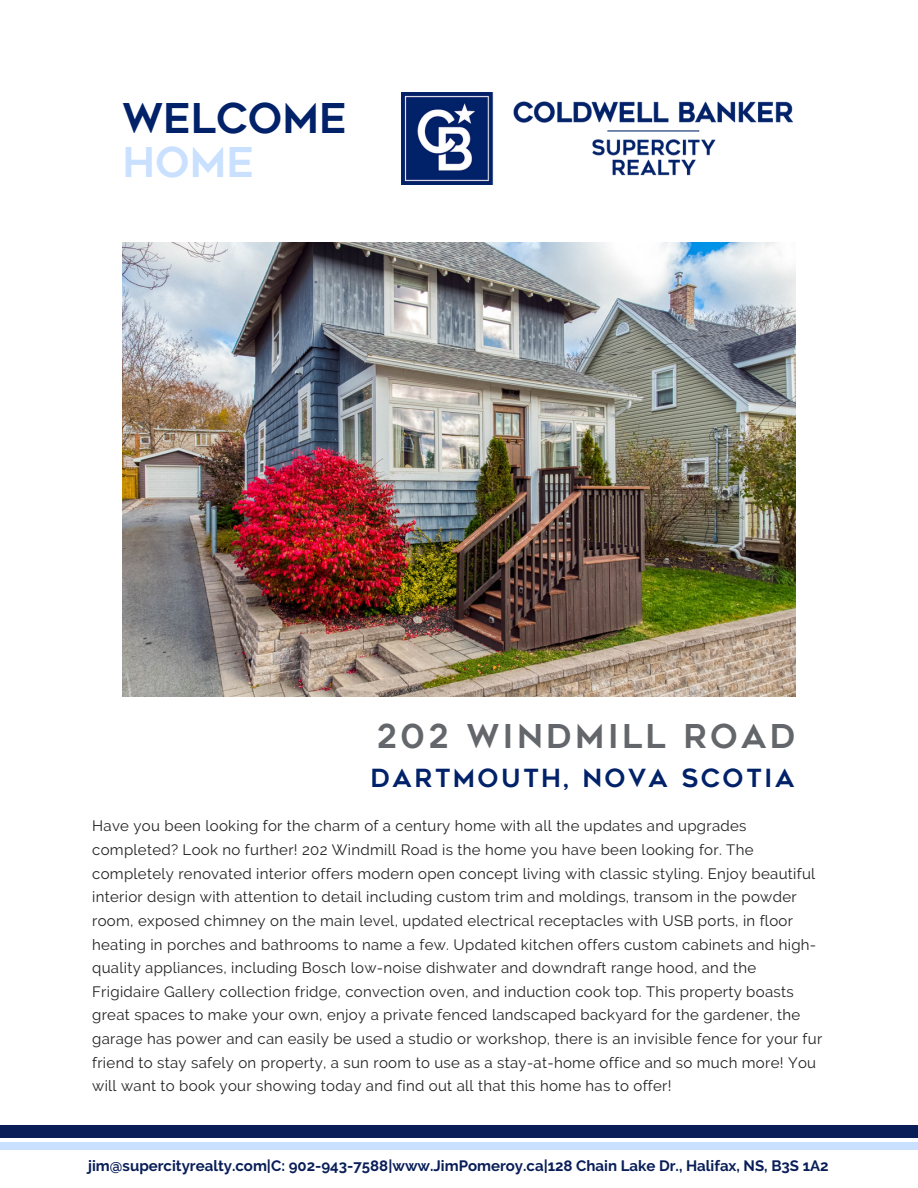
<style>
.page{position:relative;width:918px;height:1188px;background:#fff}
.page>*{position:absolute;margin:0;border:0;box-sizing:border-box;transform-origin:0 0}
.t1{font:40.8px "Geometos";color:#012169}
.t2{font:40.8px "Geometos";color:#c9e0ff}
.t3{font:32.7px "Geometos";letter-spacing:.1em;color:#63666a}
.t4{font:24.9px "Geometos";letter-spacing:.1em;color:#012169}
.t5{font:15px/23.7px "Raleway";letter-spacing:.02em;color:#222}
.t6{font:700 15px "Raleway";color:#091e58}
</style>
<div class="page">
<img style="left:123px;top:243px;width:673px;height:453px">
<img style="left:401px;top:92px;width:392px;height:92px">
<div style="left:0;top:1143px;width:918px;height:7px;background:#c9e0ff"></div>
<div style="left:0;top:1125px;width:918px;height:12px;background:#091e58"></div>
<p class="t1" style="left:123px;top:102px;width:226px">WELCOME</p>
<p class="t2" style="left:123px;top:146px;width:133px">HOME</p>
<p class="t3" style="left:376px;top:723px;width:420px">202 WINDMILL ROAD</p>
<p class="t4" style="left:371px;top:768px;width:425px">DARTMOUTH, NOVA SCOTIA</p>
<p class="t5" style="left:92px;top:814px;width:732px">Have you been looking for the charm of a century home with all the updates and upgrades completed? Look no further! 202 Windmill Road is the home you have been looking for. The completely renovated interior offers modern open concept living with classic styling. Enjoy beautiful interior design with attention to detail including custom trim and moldings, transom in the powder room, exposed chimney on the main level, updated electrical receptacles with USB ports, in floor heating in porches and bathrooms to name a few. Updated kitchen offers custom cabinets and high&shy;quality appliances, including Bosch low-noise dishwater and downdraft range hood, and the Frigidaire Gallery collection fridge, convection oven, and induction cook top. This property boasts great spaces to make your own, enjoy a private fenced landscaped backyard for the gardener, the garage has power and can easily be used a studio or workshop, there is an invisible fence for your fur friend to stay safely on property, a sun room to use as a stay-at-home office and so much more! You will want to book your showing today and find out all that this home has to offer!</p>
<p class="t6" style="left:88px;top:1157px;width:742px">jim@supercityrealty.com|C: 902-943-7588|www.JimPomeroy.ca|128 Chain Lake Dr., Halifax, NS, B3S 1A2</p>
</div>
